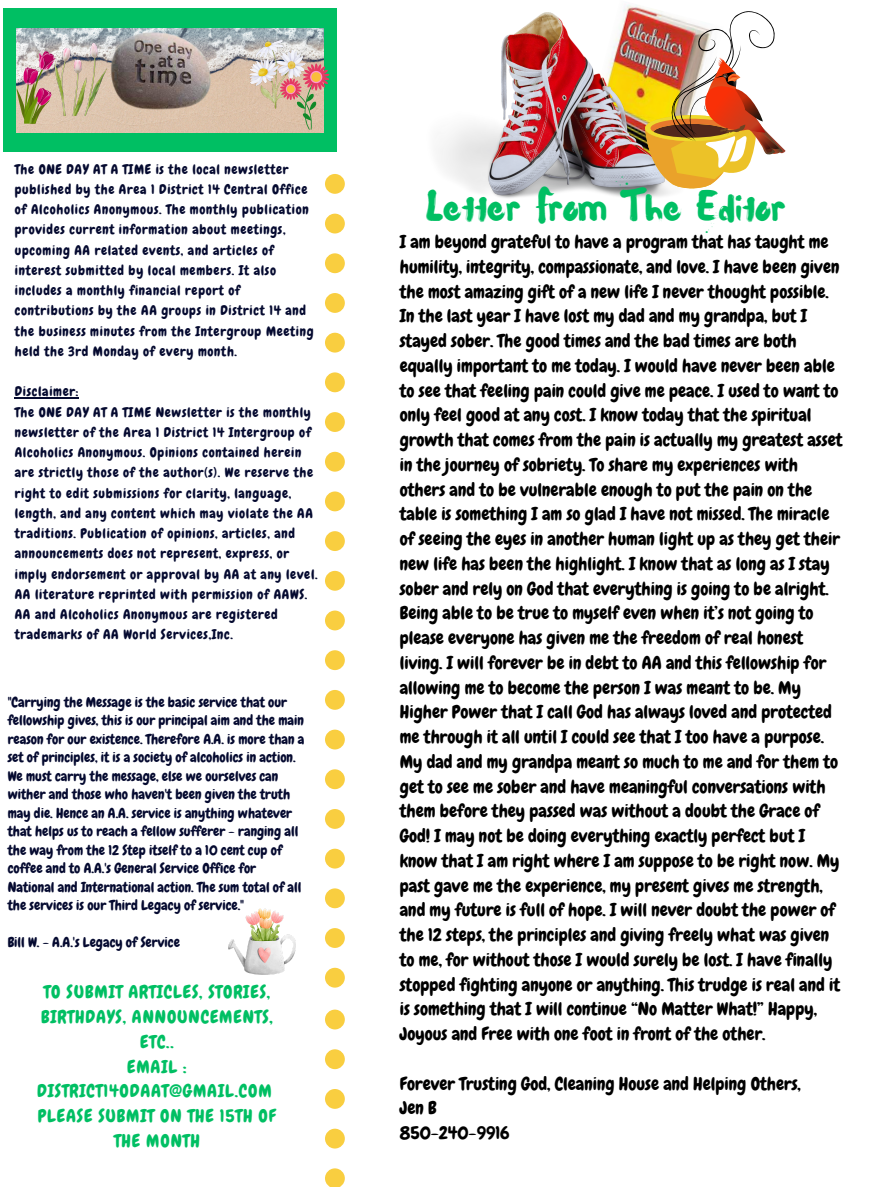
<style>
.page{position:relative;width:891px;height:1188px;background:#fff}
.page>*{position:absolute;margin:0;border:0;box-sizing:border-box;transform-origin:0 0}
.t1{font:39.3px "Waterlily";color:#00bf63}
.t2{font:18px/24.8px "Chewy";color:#000}
.t3{font:17.85px/24.8px "Chewy";letter-spacing:.05em;color:#00bf63;text-align:center}
.t4{font:13.95px/18.5px "Chewy";color:#050a30}
.t5{font:13.5px/20.2px "Chewy";letter-spacing:.05em;color:#050a30}
</style>
<div class="page">
<div style="left:4px;top:8px;width:333px;height:144px;background:#00bf63"></div>
<img style="left:16px;top:28px;width:307px;height:105px">
<svg style="left:325px;top:174px;width:20px;height:814px"></svg>
<svg style="left:325px;top:1010px;width:20px;height:177px"></svg>
<img style="left:623px;top:4px;width:32px;height:8px">
<img style="left:440px;top:12px;width:247px;height:186px">
<img style="left:645px;top:10px;width:140px;height:178px">
<img style="left:229px;top:909px;width:66px;height:65px">
<img style="left:250px;top:40px;width:56px;height:69px">
<img style="left:55px;top:44px;width:52px;height:72px">
<svg style="left:278px;top:61px;width:52px;height:69px"></svg>
<img style="left:16px;top:50px;width:40px;height:79px">
<hr style="left:15px;top:397px;width:64px;height:2px;background:#050a30">
<p class="t5" style="left:15px;top:159px;width:300px">The ONE DAY AT A TIME is the local newsletter published by the Area 1 District 14 Central Office of Alcoholics Anonymous. The monthly publication provides current information about meetings, upcoming AA related events, and articles of interest submitted by local members. It also includes a monthly financial report of contributions by the AA groups in District 14 and the business minutes from the Intergroup Meeting held the 3rd Monday of every month.</p>
<p class="t5" style="left:15px;top:382px;width:65px">Disclaimer:</p>
<h2 class="t5" style="left:15px;top:402px;width:304px">The ONE DAY AT A TIME Newsletter is the monthly newsletter of the Area 1 District 14 Intergroup of Alcoholics Anonymous. Opinions contained herein are strictly those of the author(s). We reserve the right to edit submissions for clarity, language, length, and any content which may violate the AA traditions. Publication of opinions, articles, and announcements does not represent, express, or imply endorsement or approval by AA at any level.<br>AA literature reprinted with permission of AAWS.<br>AA and Alcoholics Anonymous are registered trademarks of AA World Services,Inc.</h2>
<p class="t4" style="left:8px;top:693px;width:298px">"Carrying the Message is the basic service that our fellowship gives, this is our principal aim and the main reason for our existence. Therefore A.A. is more than a set of principles, it is a society of alcoholics in action.<br>We must carry the message, else we ourselves can wither and those who haven't been given the truth may die. Hence an A.A. service is anything whatever that helps us to reach a fellow sufferer - ranging all the way from the 12 Step itself to a 10 cent cup of coffee and to A.A.'s General Service Office for National and International action. The sum total of all the services is our Third Legacy of service."</p>
<p class="t4" style="left:8px;top:933px;width:174px">Bill W. - A.A.'s Legacy of Service</p>
<p class="t3" style="left:37px;top:980px;width:241px">TO SUBMIT ARTICLES, STORIES,<br>BIRTHDAYS, ANNOUNCEMENTS,<br>ETC..<br>EMAIL :<br>DISTRICT14ODAAT@GMAIL.COM<br>PLEASE SUBMIT ON THE 15TH OF<br>THE MONTH</p>
<p class="t1" style="left:426px;top:182px;width:361px">Letter From The Editor</p>
<p class="t2" style="left:400px;top:230px;width:444px">I am beyond grateful to have a program that has taught me humility, integrity, compassionate, and love. I have been given the most amazing gift of a new life I never thought possible.<br>In the last year I have lost my dad and my grandpa, but I stayed sober. The good times and the bad times are both equally important to me today. I would have never been able to see that feeling pain could give me peace. I used to want to only feel good at any cost. I know today that the spiritual growth that comes from the pain is actually my greatest asset in the journey of sobriety. To share my experiences with others and to be vulnerable enough to put the pain on the table is something I am so glad I have not missed. The miracle of seeing the eyes in another human light up as they get their new life has been the highlight. I know that as long as I stay sober and rely on God that everything is going to be alright.<br>Being able to be true to myself even when it’s not going to please everyone has given me the freedom of real honest living. I will forever be in debt to AA and this fellowship for allowing me to become the person I was meant to be. My Higher Power that I call God has always loved and protected me through it all until I could see that I too have a purpose.<br>My dad and my grandpa meant so much to me and for them to get to see me sober and have meaningful conversations with them before they passed was without a doubt the Grace of God! I may not be doing everything exactly perfect but I know that I am right where I am suppose to be right now. My past gave me the experience, my present gives me strength, and my future is full of hope. I will never doubt the power of the 12 steps, the principles and giving freely what was given to me, for without those I would surely be lost. I have finally stopped fighting anyone or anything. This trudge is real and it is something that I will continue “No Matter What!” Happy, Joyous and Free with one foot in front of the other.</p>
<p class="t2" style="left:400px;top:1071px;width:403px">Forever Trusting God, Cleaning House and Helping Others,<br>Jen B<br>850-240-9916</p>
</div>
